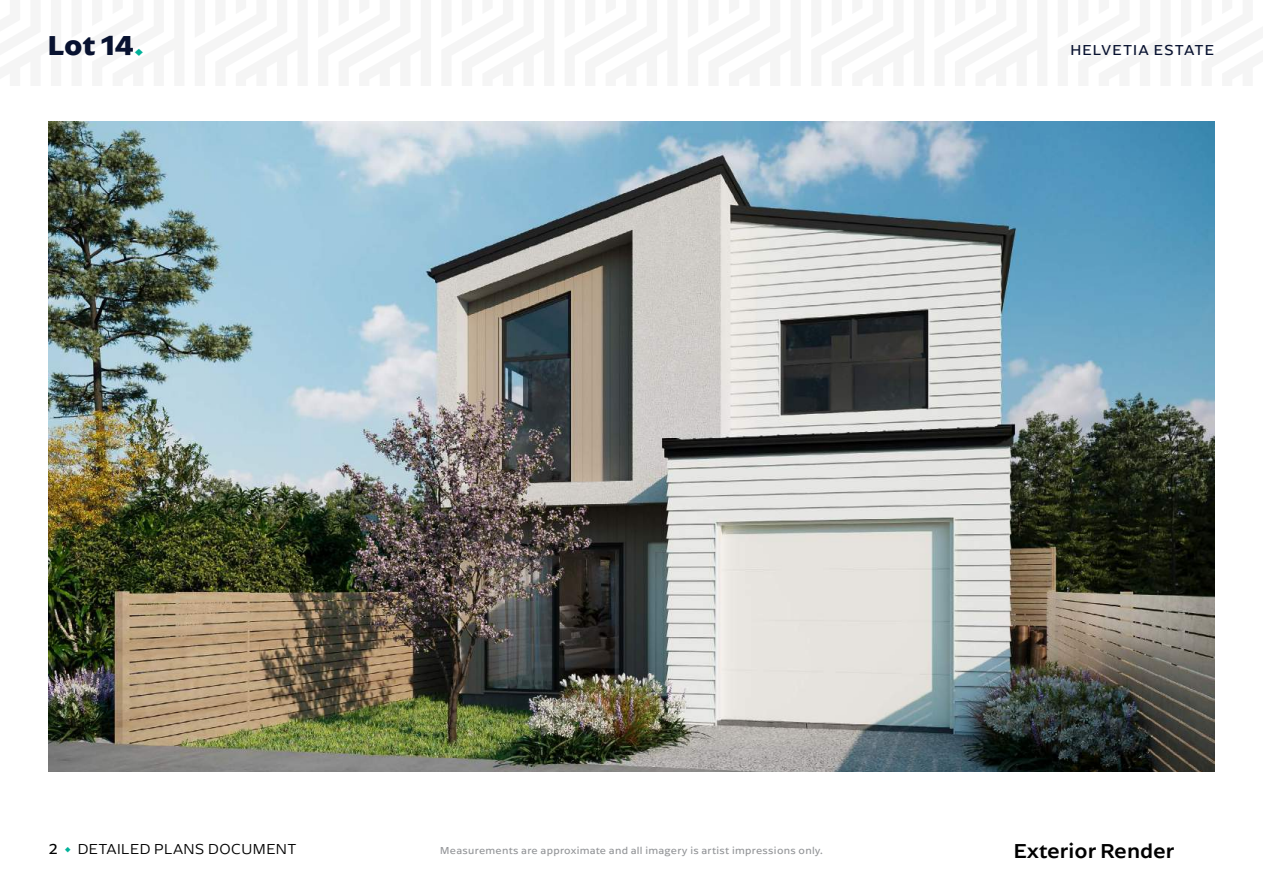
<style>
.page{position:relative;width:1263px;height:893px;background:#fff}
.page>*{position:absolute;margin:0;border:0;box-sizing:border-box;transform-origin:0 0}
.t1{font:700 28.5px "Arpona Sans";color:#081230}
.t2{font:500 21px "Arpona Sans";color:#000}
.t3{font:300 15px "Arpona Sans";letter-spacing:.03em;color:#000}
.t4{font:15px "Arpona Sans";letter-spacing:.075em;color:#081230}
.t5{font:10.5px "Arpona Sans";letter-spacing:.03em;color:#939598}
.s1{color:#00b29a}
.s2{font-weight:400}
.s3{font-weight:400;color:#00b29a}
</style>
<div class="page">
<img style="left:49px;top:121px;width:1165px;height:651px">
<h1 class="t1" style="left:48px;top:27px;width:98px">Lot 14<span class="s1">.</span></h1>
<h3 class="t4" style="left:1070px;top:41px;width:145px">HELVETIA ESTATE</h3>
<h3 class="t3" style="left:49px;top:840px;width:249px"><span class="s2">2</span> <span class="s3">•</span> DETAILED PLANS DOCUMENT</h3>
<p class="t5" style="left:440px;top:844px;width:384px">Measurements are approximate and all imagery is artist impressions only.</p>
<h2 class="t2" style="left:1014px;top:836px;width:162px">Exterior Render</h2>
</div>
